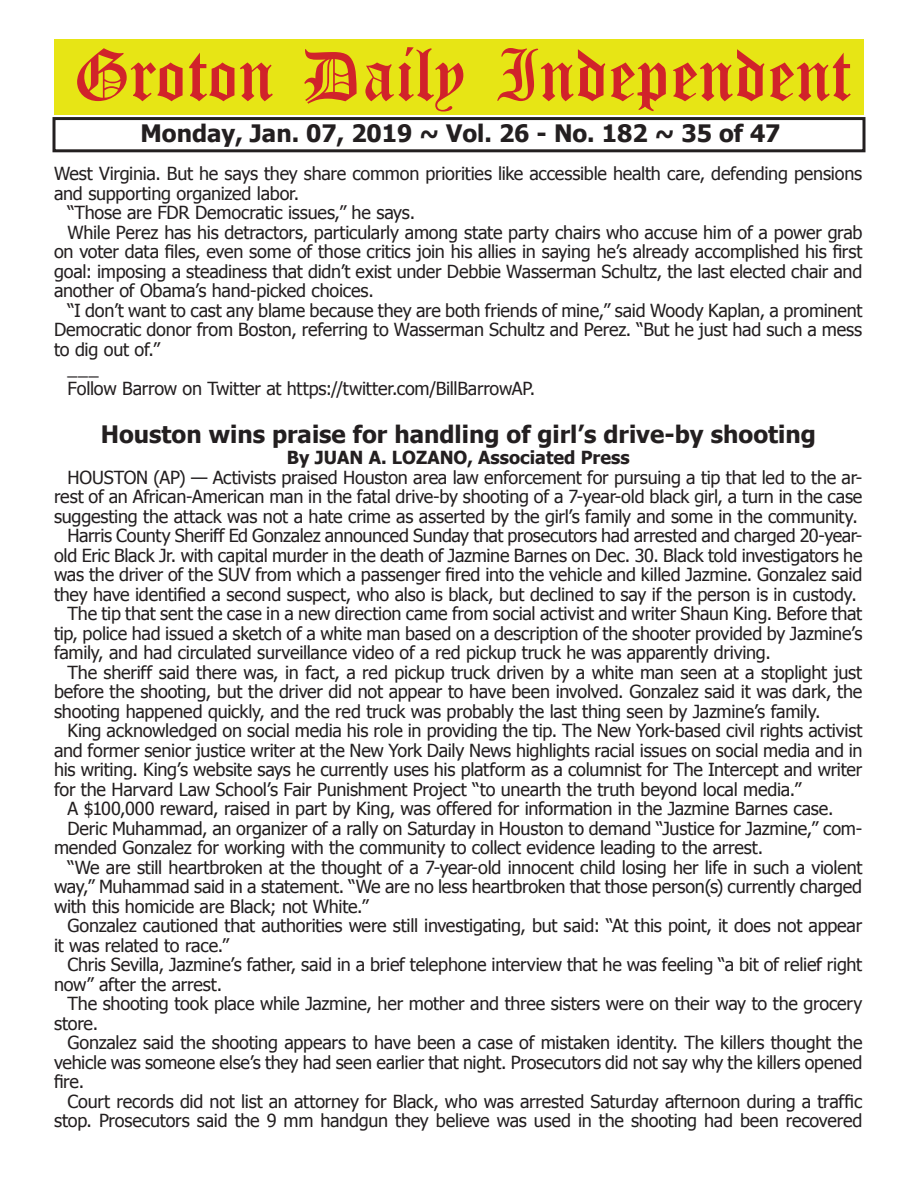
<style>
.page{position:relative;width:918px;height:1188px;background:#fff}
.page>*{position:absolute;margin:0;border:0;box-sizing:border-box;transform-origin:0 0}
.t1{font:54px "Old English Five";color:#d1232a}
.t2{font:700 24px "Tahoma";color:#231f20}
.t3{font:18px "Tahoma";letter-spacing:-.015em;color:#231f20}
.t4{font:700 18px "Tahoma";color:#231f20}
</style>
<div class="page">
<div style="left:52px;top:117px;width:814px;height:35px;border:3px solid #231f20"></div>
<div style="left:54px;top:40px;width:810px;height:75px;background:#e7e515"></div>
<h1 class="t1" style="left:73px;top:50px;width:779px">Groton Daily Independent</h1>
<h2 class="t2" style="left:141px;top:116px;width:642px">Monday, Jan. 07, 2019 ~ Vol. 26 - No. 182 ~ 35 of 47</h2>
<p class="t3" style="left:54px;top:161px;width:810px">West Virginia. But he says they share common priorities like accessible health care, defending pensions</p>
<p class="t3" style="left:54px;top:181px;width:247px">and supporting organized labor.</p>
<p class="t3" style="left:68px;top:200px;width:349px">“Those are FDR Democratic issues,” he says.</p>
<p class="t3" style="left:68px;top:220px;width:797px">While Perez has his detractors, particularly among state party chairs who accuse him of a power grab</p>
<p class="t3" style="left:54px;top:239px;width:810px">on voter data files, even some of those critics join his allies in saying he’s already accomplished his first</p>
<p class="t3" style="left:54px;top:259px;width:810px">goal: imposing a steadiness that didn’t exist under Debbie Wasserman Schultz, the last elected chair and</p>
<p class="t3" style="left:54px;top:278px;width:321px">another of Obama’s hand-picked choices.</p>
<p class="t3" style="left:68px;top:298px;width:796px">“I don’t want to cast any blame because they are both friends of mine,” said Woody Kaplan, a prominent</p>
<p class="t3" style="left:54px;top:317px;width:810px">Democratic donor from Boston, referring to Wasserman Schultz and Perez. “But he just had such a mess</p>
<p class="t3" style="left:54px;top:337px;width:107px">to dig out of.”</p>
<p class="t3" style="left:68px;top:356px;width:33px">___</p>
<p class="t3" style="left:68px;top:376px;width:469px">Follow Barrow on Twitter at https://twitter.com/BillBarrowAP.</p>
<h2 class="t2" style="left:101px;top:417px;width:717px">Houston wins praise for handling of girl’s drive-by shooting</h2>
<p class="t4" style="left:287px;top:445px;width:344px">By JUAN A. LOZANO, Associated Press</p>
<p class="t3" style="left:68px;top:465px;width:796px">HOUSTON (AP) — Activists praised Houston area law enforcement for pursuing a tip that led to the ar-</p>
<p class="t3" style="left:54px;top:485px;width:810px">rest of an African-American man in the fatal drive-by shooting of a 7-year-old black girl, a turn in the case</p>
<p class="t3" style="left:54px;top:504px;width:805px">suggesting the attack was not a hate crime as asserted by the girl’s family and some in the community.</p>
<p class="t3" style="left:68px;top:524px;width:796px">Harris County Sheriff Ed Gonzalez announced Sunday that prosecutors had arrested and charged 20-year-</p>
<p class="t3" style="left:54px;top:543px;width:810px">old Eric Black Jr. with capital murder in the death of Jazmine Barnes on Dec. 30. Black told investigators he</p>
<p class="t3" style="left:54px;top:563px;width:810px">was the driver of the SUV from which a passenger fired into the vehicle and killed Jazmine. Gonzalez said</p>
<p class="t3" style="left:54px;top:582px;width:804px">they have identified a second suspect, who also is black, but declined to say if the person is in custody.</p>
<p class="t3" style="left:68px;top:602px;width:796px">The tip that sent the case in a new direction came from social activist and writer Shaun King. Before that</p>
<p class="t3" style="left:54px;top:621px;width:810px">tip, police had issued a sketch of a white man based on a description of the shooter provided by Jazmine’s</p>
<p class="t3" style="left:54px;top:641px;width:718px">family, and had circulated surveillance video of a red pickup truck he was apparently driving.</p>
<p class="t3" style="left:68px;top:660px;width:796px">The sheriff said there was, in fact, a red pickup truck driven by a white man seen at a stoplight just</p>
<p class="t3" style="left:54px;top:680px;width:810px">before the shooting, but the driver did not appear to have been involved. Gonzalez said it was dark, the</p>
<p class="t3" style="left:54px;top:699px;width:768px">shooting happened quickly, and the red truck was probably the last thing seen by Jazmine’s family.</p>
<p class="t3" style="left:68px;top:719px;width:796px">King acknowledged on social media his role in providing the tip. The New York-based civil rights activist</p>
<p class="t3" style="left:54px;top:738px;width:810px">and former senior justice writer at the New York Daily News highlights racial issues on social media and in</p>
<p class="t3" style="left:54px;top:758px;width:810px">his writing. King’s website says he currently uses his platform as a columnist for The Intercept and writer</p>
<p class="t3" style="left:54px;top:777px;width:749px">for the Harvard Law School’s Fair Punishment Project “to unearth the truth beyond local media.”</p>
<p class="t3" style="left:68px;top:797px;width:768px">A $100,000 reward, raised in part by King, was offered for information in the Jazmine Barnes case.</p>
<p class="t3" style="left:68px;top:816px;width:796px">Deric Muhammad, an organizer of a rally on Saturday in Houston to demand “Justice for Jazmine,” com-</p>
<p class="t3" style="left:54px;top:836px;width:711px">mended Gonzalez for working with the community to collect evidence leading to the arrest.</p>
<p class="t3" style="left:68px;top:855px;width:796px">“We are still heartbroken at the thought of a 7-year-old innocent child losing her life in such a violent</p>
<p class="t3" style="left:54px;top:875px;width:810px">way,” Muhammad said in a statement. “We are no less heartbroken that those person(s) currently charged</p>
<p class="t3" style="left:54px;top:894px;width:316px">with this homicide are Black; not White.”</p>
<p class="t3" style="left:68px;top:914px;width:796px">Gonzalez cautioned that authorities were still investigating, but said: “At this point, it does not appear</p>
<p class="t3" style="left:54px;top:933px;width:177px">it was related to race.”</p>
<p class="t3" style="left:68px;top:953px;width:796px">Chris Sevilla, Jazmine’s father, said in a brief telephone interview that he was feeling “a bit of relief right</p>
<p class="t3" style="left:54px;top:972px;width:170px">now” after the arrest.</p>
<p class="t3" style="left:68px;top:992px;width:796px">The shooting took place while Jazmine, her mother and three sisters were on their way to the grocery</p>
<p class="t3" style="left:54px;top:1011px;width:46px">store.</p>
<p class="t3" style="left:68px;top:1031px;width:796px">Gonzalez said the shooting appears to have been a case of mistaken identity. The killers thought the</p>
<p class="t3" style="left:54px;top:1050px;width:810px">vehicle was someone else’s they had seen earlier that night. Prosecutors did not say why the killers opened</p>
<p class="t3" style="left:54px;top:1070px;width:32px">fire.</p>
<p class="t3" style="left:68px;top:1089px;width:796px">Court records did not list an attorney for Black, who was arrested Saturday afternoon during a traffic</p>
<p class="t3" style="left:54px;top:1109px;width:810px">stop. Prosecutors said the 9 mm handgun they believe was used in the shooting had been recovered</p>
</div>
